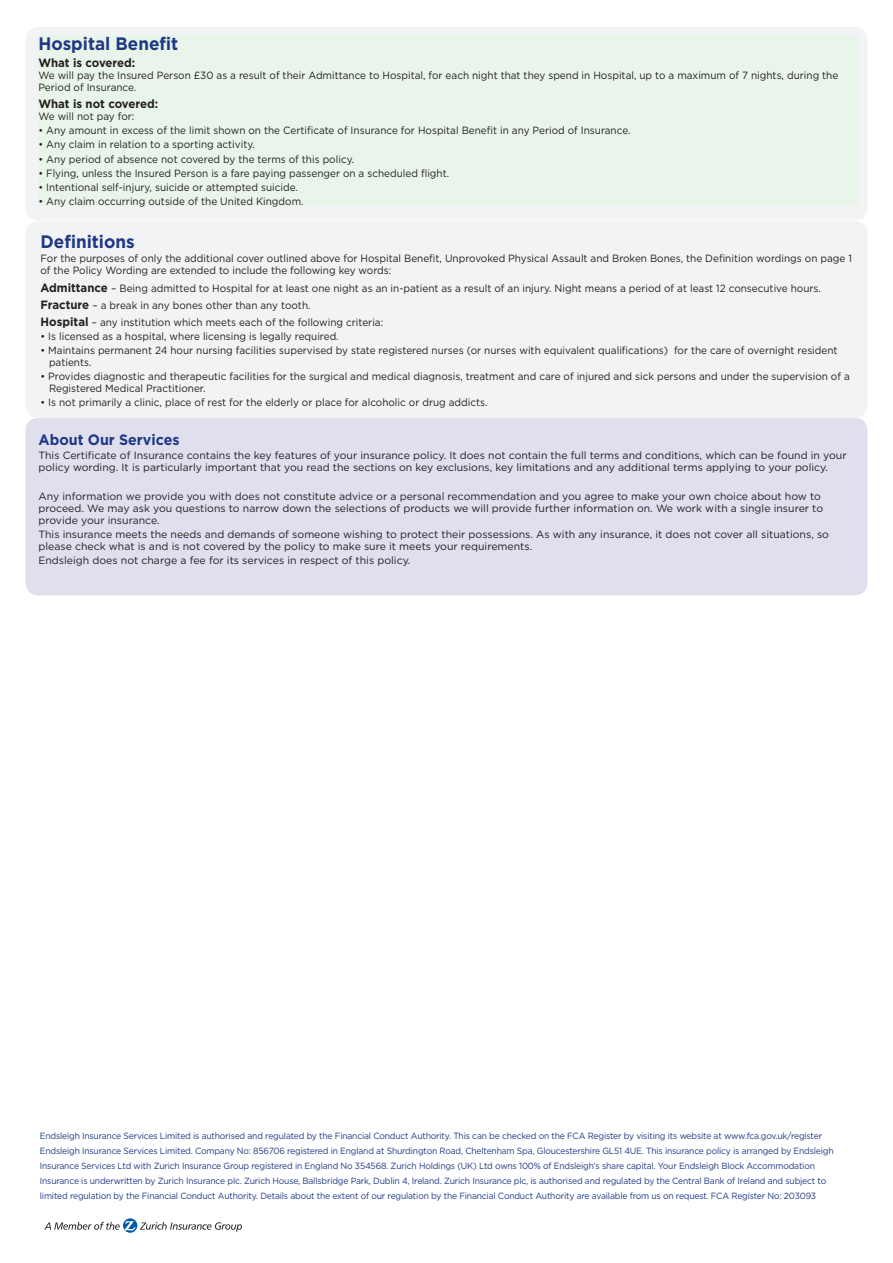
<style>
.page{position:relative;width:893px;height:1263px;background:#fff}
.page>*{position:absolute;margin:0;border:0;box-sizing:border-box;transform-origin:0 0}
.t1{font:700 18px "Gotham";color:#1e3884;scale:.95 1}
.t2{font:700 15px "Gotham";color:#1e3884;scale:.95 1}
.t3{font:700 12px "Gotham";letter-spacing:-.005em;color:#231f20;scale:.95 1}
.t4{font:10.5px/12px "Gotham";color:#231f20;scale:.95 1}
.t5{font:10.5px/12px "Gotham";color:#231f20}
.t6{font:9px "Gotham";letter-spacing:-.02em;color:#1e3884;scale:.95 1}
.s1{font-weight:700;font-size:12px}
</style>
<div class="page">
<div style="left:26px;top:27px;width:842px;height:193px;background:#f2f3f4;border-radius:13px"></div>
<div style="left:26px;top:418px;width:841px;height:177px;background:#dfdfed;border-radius:13px"></div>
<div style="left:26px;top:221px;width:842px;height:197px;background:#f2f3f4;border-radius:13px"></div>
<div style="left:38px;top:36px;width:821px;height:170px;background:#e9f5ea"></div>
<svg style="left:44px;top:1218px;width:198px;height:15px"></svg>
<p class="t1" style="left:38px;top:32px;width:149px">Hospital Benefit</p>
<p class="t3" style="left:38px;top:55px;width:104px">What is covered:</p>
<p class="t4" style="left:38px;top:69px;width:844px">We will pay the Insured Person £30 as a result of their Admittance to Hospital, for each night that they spend in Hospital, up to a maximum of 7 nights, during the<br>Period of Insurance.</p>
<p class="t3" style="left:38px;top:96px;width:128px">What is not covered:</p>
<p class="t4" style="left:38px;top:110px;width:103px">We will not pay for:</p>
<p class="t4" style="left:38px;top:124px;width:625px">• Any amount in excess of the limit shown on the Certificate of Insurance for Hospital Benefit in any Period of Insurance.</p>
<p class="t4" style="left:38px;top:138px;width:229px">• Any claim in relation to a sporting activity.</p>
<p class="t4" style="left:38px;top:153px;width:334px">• Any period of absence not covered by the terms of this policy.</p>
<p class="t4" style="left:38px;top:167px;width:434px">• Flying, unless the Insured Person is a fare paying passenger on a scheduled flight.</p>
<p class="t4" style="left:38px;top:181px;width:275px">• Intentional self-injury, suicide or attempted suicide.</p>
<p class="t4" style="left:38px;top:195px;width:281px">• Any claim occurring outside of the United Kingdom.</p>
<p class="t1" style="left:41px;top:230px;width:101px">Definitions</p>
<p class="t4" style="left:41px;top:252px;width:856px">For the purposes of only the additional cover outlined above for Hospital Benefit, Unprovoked Physical Assault and Broken Bones, the Definition wordings on page 1 of the Policy Wording are extended to include the following key words:</p>
<p class="t4" style="left:41px;top:282px;width:823px"><span class="s1">Admittance</span> – Being admitted to Hospital for at least one night as an in-patient as a result of an injury. Night means a period of at least 12 consecutive hours.</p>
<p class="t4" style="left:41px;top:299px;width:286px"><span class="s1">Fracture</span> – a break in any bones other than any tooth.</p>
<p class="t4" style="left:41px;top:316px;width:362px"><span class="s1">Hospital</span> – any institution which meets each of the following criteria:</p>
<p class="t4" style="left:41px;top:330px;width:315px">• Is licensed as a hospital, where licensing is legally required.</p>
<p class="t4" style="left:49px;top:344px;width:832px;text-indent:-9px">• Maintains permanent 24 hour nursing facilities supervised by state registered nurses (or nurses with equivalent qualifications) for the care of overnight resident patients.</p>
<p class="t4" style="left:49px;top:370px;width:844px;text-indent:-9px">• Provides diagnostic and therapeutic facilities for the surgical and medical diagnosis, treatment and care of injured and sick persons and under the supervision of a<br>Registered Medical Practitioner.</p>
<p class="t4" style="left:41px;top:396px;width:472px">• Is not primarily a clinic, place of rest for the elderly or place for alcoholic or drug addicts.</p>
<p class="t2" style="left:38px;top:430px;width:150px">About Our Services</p>
<p class="t5" style="left:38px;top:449px;width:810px">This Certificate of Insurance contains the key features of your insurance policy. It does not contain the full terms and conditions, which can be found in your policy wording. It is particularly important that you read the sections on key exclusions, key limitations and any additional terms applying to your policy.</p>
<p class="t5" style="left:38px;top:490px;width:786px">Any information we provide you with does not constitute advice or a personal recommendation and you agree to make your own choice about how to proceed. We may ask you questions to narrow down the selections of products we will provide further information on. We work with a single insurer to provide your insurance.</p>
<p class="t5" style="left:38px;top:528px;width:792px">This insurance meets the needs and demands of someone wishing to protect their possessions. As with any insurance, it does not cover all situations, so please check what is and is not covered by the policy to make sure it meets your requirements.</p>
<p class="t5" style="left:38px;top:554px;width:374px">Endsleigh does not charge a fee for its services in respect of this policy.</p>
<p class="t6" style="left:40px;top:1129px;width:825px">Endsleigh Insurance Services Limited is authorised and regulated by the Financial Conduct Authority. This can be checked on the FCA Register by visiting its website at www.fca.gov.uk/register</p>
<p class="t6" style="left:40px;top:1145px;width:837px">Endsleigh Insurance Services Limited. Company No: 856706 registered in England at Shurdington Road, Cheltenham Spa, Gloucestershire GL51 4UE. This insurance policy is arranged by Endsleigh</p>
<p class="t6" style="left:40px;top:1160px;width:817px">Insurance Services Ltd with Zurich Insurance Group registered in England No 354568. Zurich Holdings (UK) Ltd owns 100% of Endsleigh’s share capital. Your Endsleigh Block Accommodation</p>
<p class="t6" style="left:40px;top:1175px;width:829px">Insurance is underwritten by Zurich Insurance plc. Zurich House, Ballsbridge Park, Dublin 4, Ireland. Zurich Insurance plc, is authorised and regulated by the Central Bank of Ireland and subject to</p>
<p class="t6" style="left:40px;top:1190px;width:819px">limited regulation by the Financial Conduct Authority. Details about the extent of our regulation by the Financial Conduct Authority are available from us on request. FCA Register No: 203093</p>
</div>
